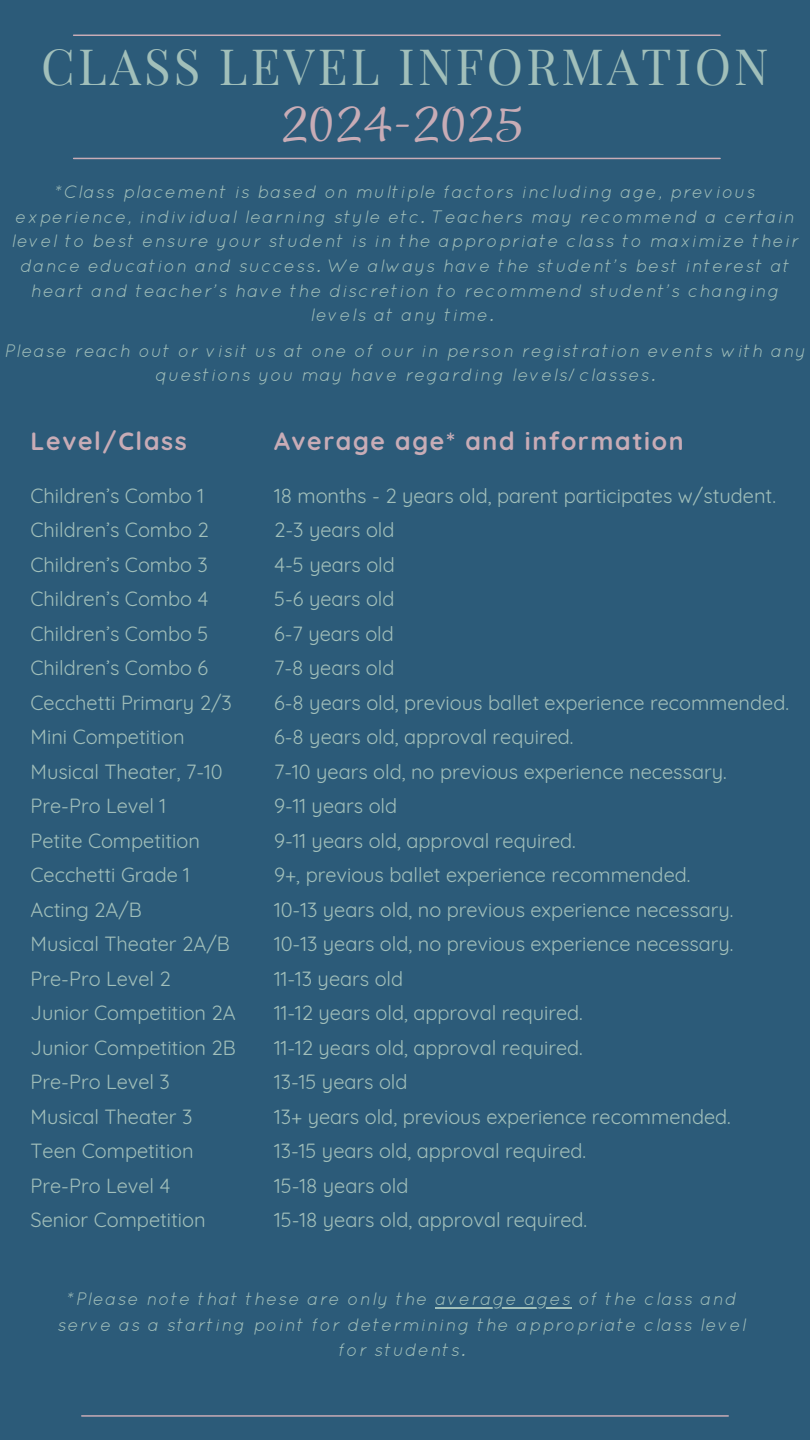
<style>
.page{position:relative;width:810px;height:1440px;background:#2c5b79}
.page>*{position:absolute;margin:0;border:0;box-sizing:border-box;transform-origin:0 0}
.t1{font:50px "Style Script";letter-spacing:.065em;color:#c8acb6}
.t2{font:49px "Playfair Display";letter-spacing:.065em;color:#a1bfba}
.t3{font:700 25px "Quicksand";letter-spacing:.065em;color:#c8acb6}
.t4{font:20px "Quicksand";color:#a1bfba}
.t5{font:italic 18px/24.7px "Quicksand";letter-spacing:.065em;color:#a1bfba;text-align:center}
</style>
<div class="page">
<hr style="left:74px;top:158px;width:646px;height:1px;background:#c8acb6">
<hr style="left:74px;top:35px;width:646px;height:1px;background:#c8acb6">
<hr style="left:82px;top:1415px;width:646px;height:2px;background:#c8acb6">
<hr style="left:435px;top:1307px;width:137px;height:1px;background:#a1bfba">
<h2 class="t2" style="left:41px;top:32px;width:729px">CLASS LEVEL INFORMATION</h2>
<h1 class="t1" style="left:282px;top:103px;width:242px">2024-2025</h1>
<p class="t5" style="left:11px;top:179px;width:789px">*Class placement is based on multiple factors including age, previous experience, individual learning style etc. Teachers may recommend a certain level to best ensure your student is in the appropriate class to maximize their dance education and success. We always have the student’s best interest at heart and teacher’s have the discretion to recommend student’s changing levels at any time.</p>
<p class="t5" style="left:4px;top:338px;width:803px">Please reach out or visit us at one of our in person registration events with any questions you may have regarding levels/classes.</p>
<p class="t3" style="left:31px;top:425px;width:158px">Level/Class</p>
<p class="t3" style="left:274px;top:425px;width:411px">Average age* and information</p>
<h3 class="t4" style="left:31px;top:483px;width:175px">Children’s Combo 1</h3>
<h3 class="t4" style="left:31px;top:517px;width:180px">Children’s Combo 2</h3>
<p class="t4" style="left:31px;top:552px;width:179px">Children’s Combo 3</p>
<p class="t4" style="left:31px;top:586px;width:180px">Children’s Combo 4</p>
<p class="t4" style="left:31px;top:621px;width:179px">Children’s Combo 5</p>
<p class="t4" style="left:31px;top:655px;width:179px">Children’s Combo 6</p>
<p class="t4" style="left:31px;top:690px;width:203px">Cecchetti Primary 2/3</p>
<p class="t4" style="left:31px;top:724px;width:156px">Mini Competition</p>
<p class="t4" style="left:31px;top:759px;width:194px">Musical Theater, 7-10</p>
<p class="t4" style="left:31px;top:793px;width:137px">Pre-Pro Level 1</p>
<p class="t4" style="left:31px;top:828px;width:171px">Petite Competition</p>
<p class="t4" style="left:31px;top:862px;width:161px">Cecchetti Grade 1</p>
<p class="t4" style="left:31px;top:897px;width:113px">Acting 2A/B</p>
<p class="t4" style="left:31px;top:931px;width:201px">Musical Theater 2A/B</p>
<p class="t4" style="left:31px;top:966px;width:142px">Pre-Pro Level 2</p>
<p class="t4" style="left:31px;top:1000px;width:207px">Junior Competition 2A</p>
<p class="t4" style="left:31px;top:1035px;width:207px">Junior Competition 2B</p>
<p class="t4" style="left:31px;top:1069px;width:141px">Pre-Pro Level 3</p>
<p class="t4" style="left:31px;top:1104px;width:163px">Musical Theater 3</p>
<p class="t4" style="left:31px;top:1138px;width:165px">Teen Competition</p>
<p class="t4" style="left:31px;top:1173px;width:142px">Pre-Pro Level 4</p>
<p class="t4" style="left:31px;top:1207px;width:177px">Senior Competition</p>
<p class="t4" style="left:274px;top:483px;width:503px">18 months - 2 years old, parent participates w/student.</p>
<p class="t4" style="left:274px;top:517px;width:122px">2-3 years old</p>
<p class="t4" style="left:274px;top:552px;width:122px">4-5 years old</p>
<p class="t4" style="left:274px;top:586px;width:122px">5-6 years old</p>
<p class="t4" style="left:274px;top:621px;width:121px">6-7 years old</p>
<p class="t4" style="left:274px;top:655px;width:122px">7-8 years old</p>
<p class="t4" style="left:274px;top:690px;width:516px">6-8 years old, previous ballet experience recommended.</p>
<p class="t4" style="left:274px;top:724px;width:301px">6-8 years old, approval required.</p>
<p class="t4" style="left:274px;top:759px;width:454px">7-10 years old, no previous experience necessary.</p>
<p class="t4" style="left:274px;top:793px;width:125px">9-11 years old</p>
<p class="t4" style="left:274px;top:828px;width:303px">9-11 years old, approval required.</p>
<p class="t4" style="left:274px;top:862px;width:418px">9+, previous ballet experience recommended.</p>
<p class="t4" style="left:274px;top:897px;width:461px">10-13 years old, no previous experience necessary.</p>
<p class="t4" style="left:274px;top:931px;width:461px">10-13 years old, no previous experience necessary.</p>
<p class="t4" style="left:274px;top:966px;width:131px">11-13 years old</p>
<p class="t4" style="left:274px;top:1000px;width:310px">11-12 years old, approval required.</p>
<p class="t4" style="left:274px;top:1035px;width:310px">11-12 years old, approval required.</p>
<p class="t4" style="left:274px;top:1069px;width:135px">13-15 years old</p>
<p class="t4" style="left:274px;top:1104px;width:458px">13+ years old, previous experience recommended.</p>
<p class="t4" style="left:274px;top:1138px;width:314px">13-15 years old, approval required.</p>
<p class="t4" style="left:274px;top:1173px;width:136px">15-18 years old</p>
<p class="t4" style="left:274px;top:1207px;width:315px">15-18 years old, approval required.</p>
<p class="t5" style="left:57px;top:1286px;width:690px;line-height:25.5px">*Please note that these are only the average ages of the class and serve as a starting point for determining the appropriate class level for students.</p>
</div>
